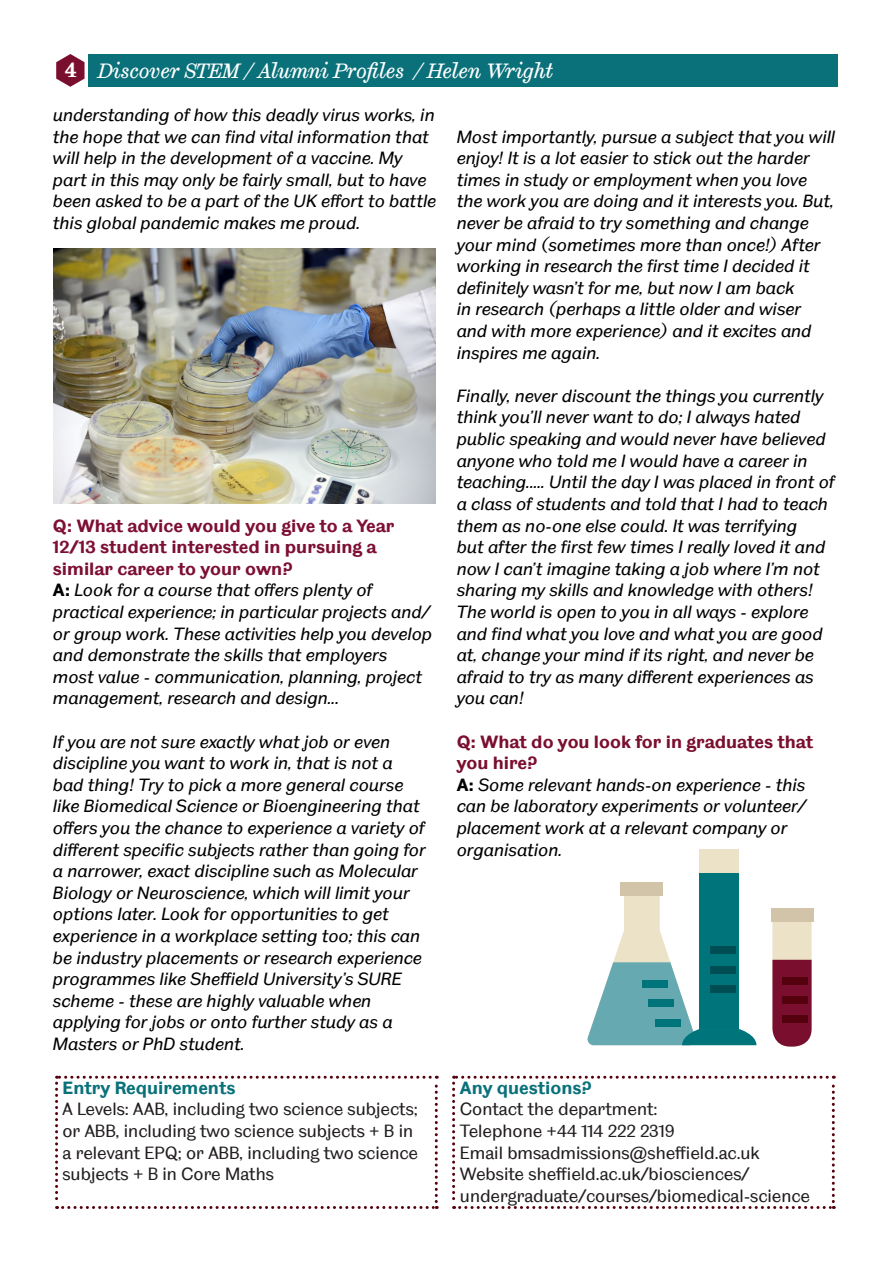
<style>
.page{position:relative;width:893px;height:1263px;background:#fff}
.page>*{position:absolute;margin:0;border:0;box-sizing:border-box;transform-origin:0 0}
.t1{font:italic 21px "TUOS Stephenson";color:#fff}
.t2{font:700 21px "TUOS Stephenson";color:#fff}
.t3{font:italic 18px/21.6px "TUOS Blake";color:#000002}
.t4{font:18px/21.6px "TUOS Blake";color:#231f20}
.t5{font:700 18px/21.6px "TUOS Blake";color:#7d0f33}
.t6{font:700 18px/21.6px "TUOS Blake";color:#7a0e2f}
.t7{font:700 18px "TUOS Blake";color:#0a717a}
.s1{font-weight:700;font-style:normal}
</style>
<div class="page">
<svg style="left:55px;top:1076px;width:383px;height:133px"></svg>
<svg style="left:452px;top:1076px;width:383px;height:133px"></svg>
<img style="left:53px;top:249px;width:383px;height:255px">
<div style="left:771px;top:908px;width:42px;height:13px;background:#d1c4a9"></div>
<svg style="left:772px;top:921px;width:40px;height:125px;background:#a6616c"></svg>
<div style="left:782px;top:977px;width:26px;height:7px;background:#55000d"></div>
<div style="left:782px;top:996px;width:26px;height:8px;background:#55000d"></div>
<div style="left:782px;top:1016px;width:26px;height:7px;background:#55000d"></div>
<div style="left:620px;top:882px;width:43px;height:13px;background:#d1c4a9"></div>
<div style="left:700px;top:849px;width:39px;height:181px;background:#ece2c7"></div>
<svg style="left:587px;top:890px;width:169px;height:155px"></svg>
<div style="left:700px;top:873px;width:39px;height:156px;background:#00747b"></div>
<div style="left:710px;top:947px;width:25px;height:7px;background:#004e53"></div>
<div style="left:710px;top:966px;width:25px;height:7px;background:#004e53"></div>
<div style="left:710px;top:985px;width:25px;height:7px;background:#004e53"></div>
<svg style="left:56px;top:54px;width:29px;height:33px"></svg>
<div style="left:88px;top:54px;width:750px;height:33px;background:#0a717a"></div>
<div style="left:62px;top:62px;width:16px;height:19px;background:#7a0e2f"></div>
<p class="t2" style="left:65px;top:57px;width:13px">4</p>
<p class="t1" style="left:98px;top:58px;width:457px">Discover STEM / Alumni Profiles / Helen Wright</p>
<p class="t3" style="left:53px;top:104px;width:385px">understanding of how this deadly virus works, in the hope that we can find vital information that will help in the development of a vaccine. My part in this may only be fairly small, but to have been asked to be a part of the UK effort to battle this global pandemic makes me proud.</p>
<p class="t5" style="left:53px;top:514px;width:343px">Q: What advice would you give to a Year<br>12/13 student interested in pursuing a similar career to your own?</p>
<p class="t3" style="left:53px;top:579px;width:381px"><span class="s1">A:</span> Look for a course that offers plenty of practical experience; in particular projects and/ or group work. These activities help you develop and demonstrate the skills that employers most value - communication, planning, project management, research and design...</p>
<p class="t3" style="left:53px;top:730px;width:374px">If you are not sure exactly what job or even discipline you want to work in, that is not a bad thing! Try to pick a more general course like Biomedical Science or Bioengineering that offers you the chance to experience a variety of different specific subjects rather than going for a narrower, exact discipline such as Molecular Biology or Neuroscience, which will limit your options later. Look for opportunities to get experience in a workplace setting too; this can be industry placements or research experience programmes like Sheffield University’s SURE scheme - these are highly valuable when applying for jobs or onto further study as a Masters or PhD student.</p>
<p class="t7" style="left:63px;top:1076px;width:174px">Entry Requirements</p>
<p class="t4" style="left:63px;top:1098px;width:357px">A Levels: AAB, including two science subjects; or ABB, including two science subjects + B in a relevant EPQ; or ABB, including two science subjects + B in Core Maths</p>
<p class="t3" style="left:457px;top:126px;width:380px">Most importantly, pursue a subject that you will enjoy! It is a lot easier to stick out the harder times in study or employment when you love the work you are doing and it interests you. But, never be afraid to try something and change your mind (sometimes more than once!) After working in research the first time I decided it definitely wasn’t for me, but now I am back<br>in research (perhaps a little older and wiser and with more experience) and it excites and inspires me again.</p>
<p class="t3" style="left:457px;top:385px;width:379px">Finally, never discount the things you currently think you’ll never want to do; I always hated public speaking and would never have believed anyone who told me I would have a career in teaching..... Until the day I was placed in front of a class of students and told that I had to teach them as no-one else could. It was terrifying<br>but after the first few times I really loved it and now I can’t imagine taking a job where I’m not sharing my skills and knowledge with others!<br>The world is open to you in all ways - explore and find what you love and what you are good at, change your mind if its right, and never be afraid to try as many different experiences as you can!</p>
<p class="t6" style="left:457px;top:730px;width:358px">Q: What do you look for in graduates that you hire?</p>
<p class="t3" style="left:457px;top:774px;width:351px"><span class="s1">A:</span> Some relevant hands-on experience - this can be laboratory experiments or volunteer/ placement work at a relevant company or organisation.</p>
<p class="t7" style="left:460px;top:1076px;width:133px">Any questions?</p>
<p class="t4" style="left:460px;top:1098px;width:199px">Contact the department:</p>
<p class="t4" style="left:460px;top:1120px;width:216px">Telephone +44 114 222 2319</p>
<p class="t4" style="left:460px;top:1141px;width:301px">Email bmsadmissions@sheffield.ac.uk</p>
<p class="t4" style="left:460px;top:1163px;width:352px">Website sheffield.ac.uk/biosciences/ undergraduate/courses/biomedical-science</p>
</div>
